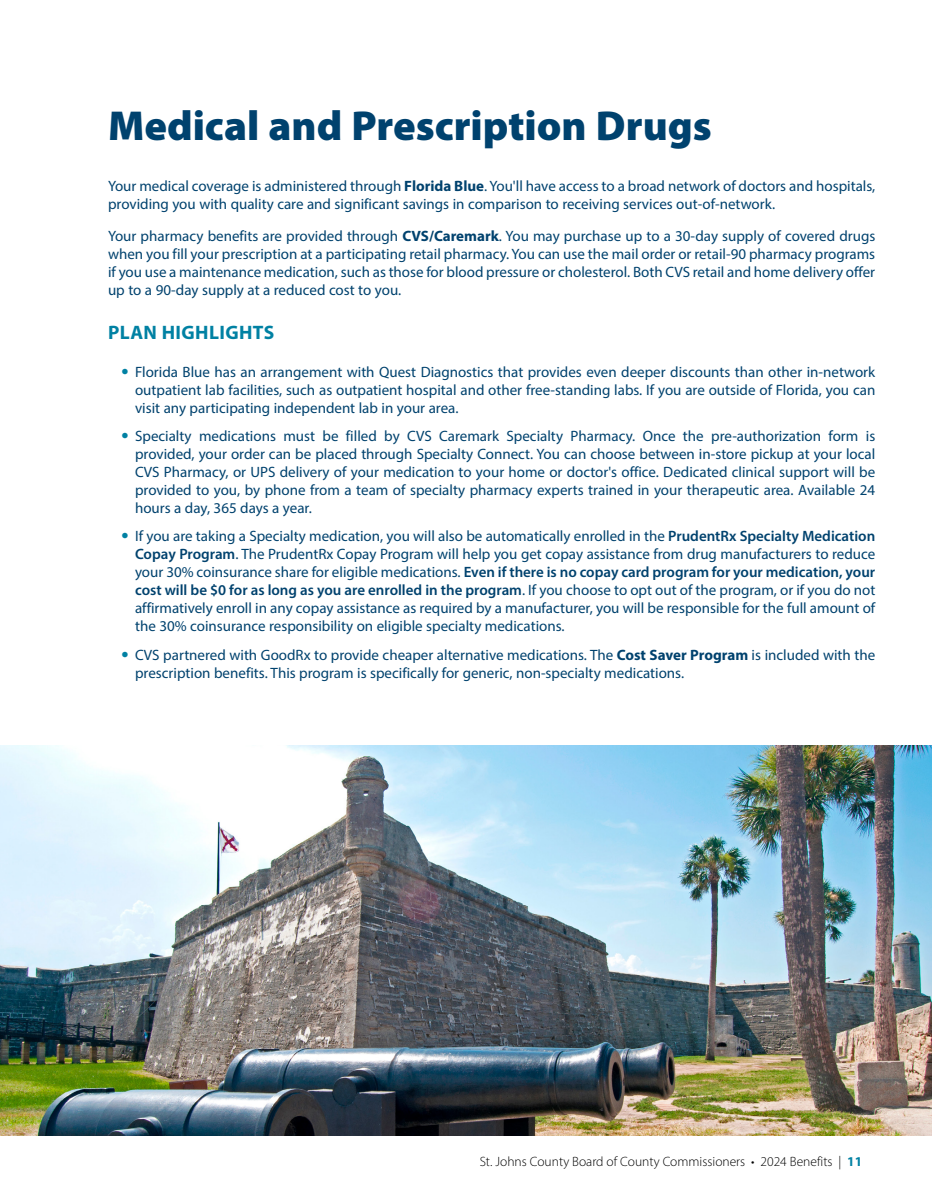
<style>
.page{position:relative;width:932px;height:1202px;background:#fff}
.page>*{position:absolute;margin:0;border:0;box-sizing:border-box;transform-origin:0 0}
.t1{font:900 42px "Myriad Pro";color:#00426e}
.t2{font:700 19.5px "Myriad Pro";letter-spacing:.02em;color:#0081a3}
.t3{font:15px/18px "Myriad Pro";color:#00426e;text-align:justify}
.t4{font:300 13.5px "Myriad Pro";color:#000}
.s1{font-weight:700}
.s2{font-weight:700;font-size:21px;color:#0081a3}
.s3{font-weight:600}
.s4{font-weight:700;color:#0081a3}
</style>
<div class="page">
<img style="left:0;top:745px;width:932px;height:390px">
<h1 class="t1" style="left:108px;top:97px;width:605px">Medical and Prescription Drugs</h1>
<p class="t3" style="left:108px;top:177px;width:768px">Your medical coverage is administered through <span class="s1">Florida Blue</span>. You'll have access to a broad network of doctors and hospitals, providing you with quality care and significant savings in comparison to receiving services out-of-network.</p>
<p class="t3" style="left:108px;top:226px;width:768px">Your pharmacy benefits are provided through <span class="s1">CVS/Caremark</span>. You may purchase up to a 30-day supply of covered drugs when you fill your prescription at a participating retail pharmacy. You can use the mail order or retail-90 pharmacy programs if you use a maintenance medication, such as those for blood pressure or cholesterol. Both CVS retail and home delivery offer up to a 90-day supply at a reduced cost to you.</p>
<h2 class="t2" style="left:108px;top:319px;width:168px">PLAN HIGHLIGHTS</h2>
<p class="t3" style="left:135px;top:362px;width:741px;text-indent:-14px"><span class="s2">•</span> Florida Blue has an arrangement with Quest Diagnostics that provides even deeper discounts than other in-network outpatient lab facilities, such as outpatient hospital and other free-standing labs. If you are outside of Florida, you can visit any participating independent lab in your area.</p>
<p class="t3" style="left:135px;top:427px;width:741px;text-indent:-14px"><span class="s2">•</span> Specialty medications must be filled by CVS Caremark Specialty Pharmacy. Once the pre-authorization form is provided, your order can be placed through Specialty Connect. You can choose between in-store pickup at your local CVS Pharmacy, or UPS delivery of your medication to your home or doctor's office. Dedicated clinical support will be provided to you, by phone from a team of specialty pharmacy experts trained in your therapeutic area. Available 24 hours a day, 365 days a year.</p>
<p class="t3" style="left:135px;top:527px;width:741px;text-indent:-14px"><span class="s2">•</span> If you are taking a Specialty medication, you will also be automatically enrolled in the <span class="s3">PrudentRx Specialty Medication Copay Program</span>. The PrudentRx Copay Program will help you get copay assistance from drug manufacturers to reduce your 30% coinsurance share for eligible medications. <span class="s3">Even if there is no copay card program for your medication, your cost will be $0 for as long as you are enrolled in the program</span>. If you choose to opt out of the program, or if you do not affirmatively enroll in any copay assistance as required by a manufacturer, you will be responsible for the full amount of the 30% coinsurance responsibility on eligible specialty medications.</p>
<p class="t3" style="left:135px;top:645px;width:741px;text-indent:-14px"><span class="s2">•</span> CVS partnered with GoodRx to provide cheaper alternative medications. The <span class="s1">Cost Saver Program</span> is included with the prescription benefits. This program is specifically for generic, non-specialty medications.</p>
<p class="t4" style="left:479px;top:1153px;width:384px">St. Johns County Board of County Commissioners • 2024 Benefits | <span class="s4">11</span></p>
</div>
